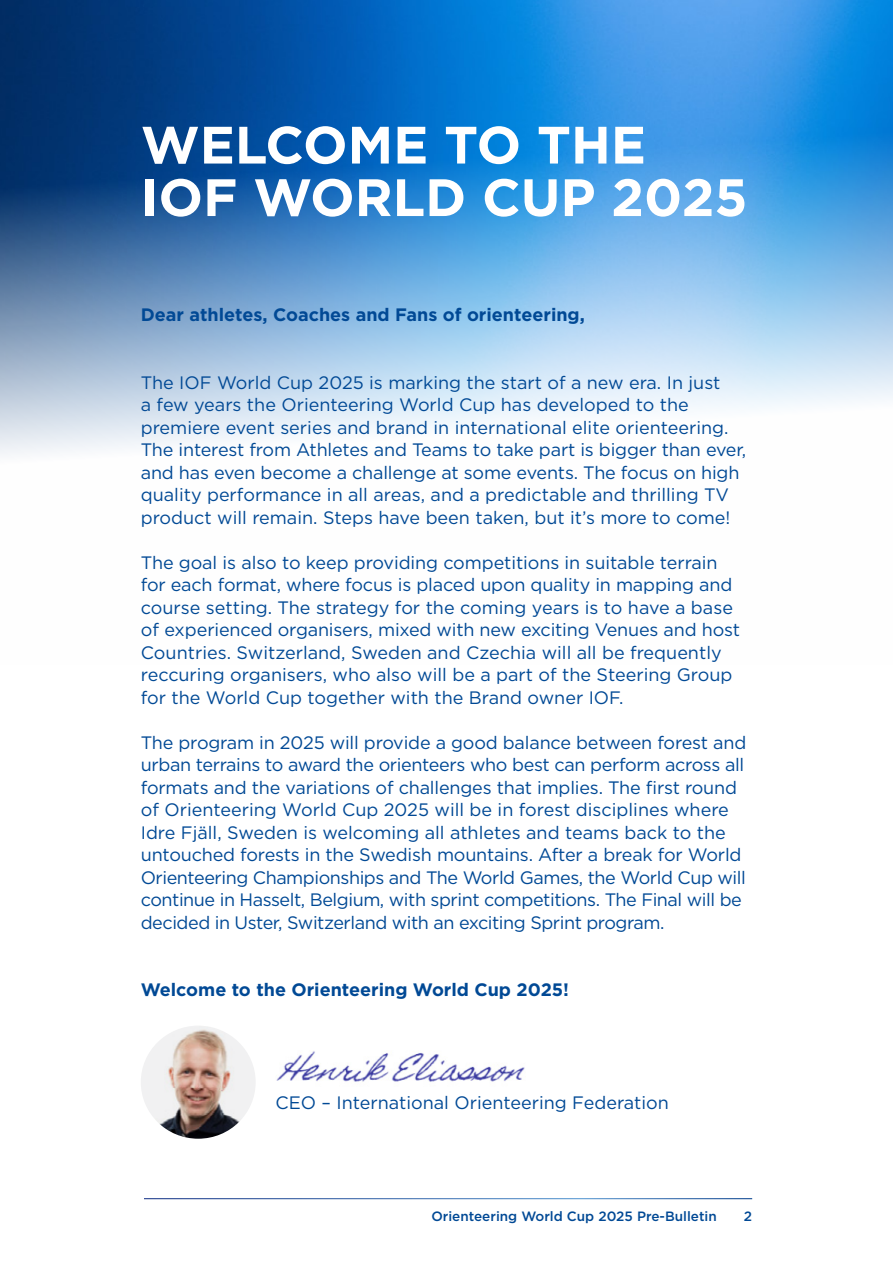
<style>
.page{position:relative;width:893px;height:1263px;background:#fff}
.page>*{position:absolute;margin:0;border:0;box-sizing:border-box;transform-origin:0 0}
.t1{font:700 52.5px/52.5px "Gotham";color:#fff}
.t2{font:18px/22.5px "Gotham";letter-spacing:-.01em;color:#014995}
.t3{font:700 18px "Gotham";color:#014995}
.t4{font:500 13.5px "Gotham";color:#014995}
</style>
<div class="page">
<svg style="left:0;top:0;width:893px;height:455px;background:#629dd2"></svg>
<img style="left:276px;top:1051px;width:249px;height:31px">
<img style="left:141px;top:1026px;width:114px;height:113px">
<h1 class="t1" style="left:141px;top:118px;width:608px">WELCOME TO THE<br>IOF WORLD CUP 2025</h1>
<p class="t3" style="left:141px;top:303px;width:446px">Dear athletes, Coaches and Fans of orienteering,</p>
<p class="t2" style="left:141px;top:371px;width:607px">The IOF World Cup 2025 is marking the start of a new era. In just<br>a few years the Orienteering World Cup has developed to the premiere event series and brand in international elite orienteering.<br>The interest from Athletes and Teams to take part is bigger than ever, and has even become a challenge at some events. The focus on high quality performance in all areas, and a predictable and thrilling TV product will remain. Steps have been taken, but it’s more to come!</p>
<p class="t2" style="left:141px;top:551px;width:601px">The goal is also to keep providing competitions in suitable terrain for each format, where focus is placed upon quality in mapping and course setting. The strategy for the coming years is to have a base of experienced organisers, mixed with new exciting Venues and host Countries. Switzerland, Sweden and Czechia will all be frequently reccuring organisers, who also will be a part of the Steering Group for the World Cup together with the Brand owner IOF.</p>
<p class="t2" style="left:141px;top:731px;width:607px">The program in 2025 will provide a good balance between forest and urban terrains to award the orienteers who best can perform across all formats and the variations of challenges that implies. The first round of Orienteering World Cup 2025 will be in forest disciplines where Idre Fjäll, Sweden is welcoming all athletes and teams back to the untouched forests in the Swedish mountains. After a break for World Orienteering Championships and The World Games, the World Cup will continue in Hasselt, Belgium, with sprint competitions. The Final will be decided in Uster, Switzerland with an exciting Sprint program.</p>
<p class="t3" style="left:141px;top:978px;width:430px">Welcome to the Orienteering World Cup 2025!</p>
<p class="t2" style="left:275px;top:1091px;width:395px">CEO – International Orienteering Federation</p>
<p class="t4" style="left:431px;top:1207px;width:287px">Orienteering World Cup 2025 Pre-Bulletin</p>
<p class="t4" style="left:744px;top:1207px;width:10px">2</p>
</div>
